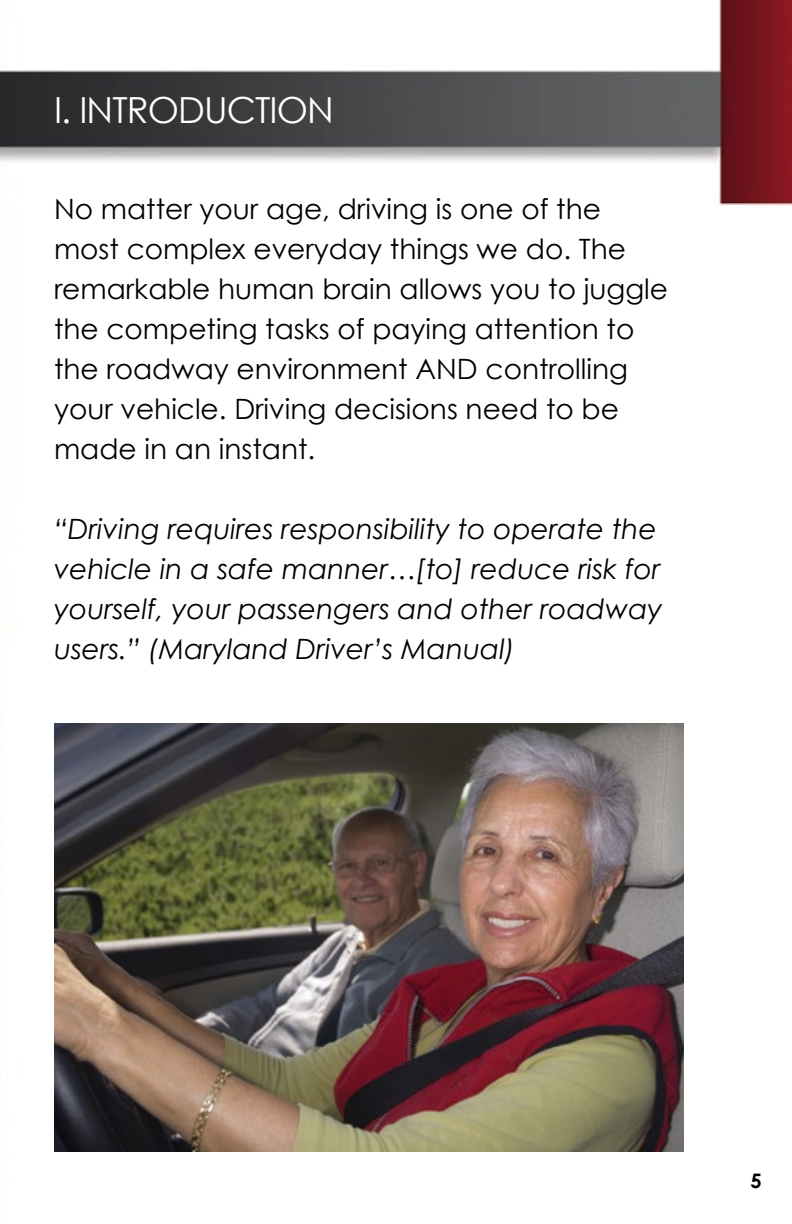
<style>
.page{position:relative;width:792px;height:1224px;background:#fff}
.page>*{position:absolute;margin:0;border:0;box-sizing:border-box;transform-origin:0 0}
.t1{font:36px "Century Gothic";letter-spacing:-.025em;color:#fff}
.t2{font:28px/40px "Century Gothic";color:#000}
.t3{font:italic 28px/40px "Century Gothic";color:#000}
.t4{font:700 20px "Century Gothic";color:#000}
</style>
<div class="page">
<img style="left:0;top:0;width:792px;height:633px">
<img style="left:54px;top:723px;width:630px;height:429px">
<p class="t1" style="left:54px;top:89px;width:281px">I. INTRODUCTION</p>
<p class="t2" style="left:54px;top:188px;width:616px">No matter your age, driving is one of the most complex everyday things we do. The remarkable human brain allows you to juggle the competing tasks of paying attention to the roadway environment AND controlling your vehicle. Driving decisions need to be made in an instant.</p>
<p class="t3" style="left:54px;top:509px;width:610px">“Driving requires responsibility to operate the vehicle in a safe manner…[to] reduce risk for yourself, your passengers and other roadway users.” (Maryland Driver’s Manual)</p>
<p class="t4" style="left:750px;top:1168px;width:13px">5</p>
</div>
